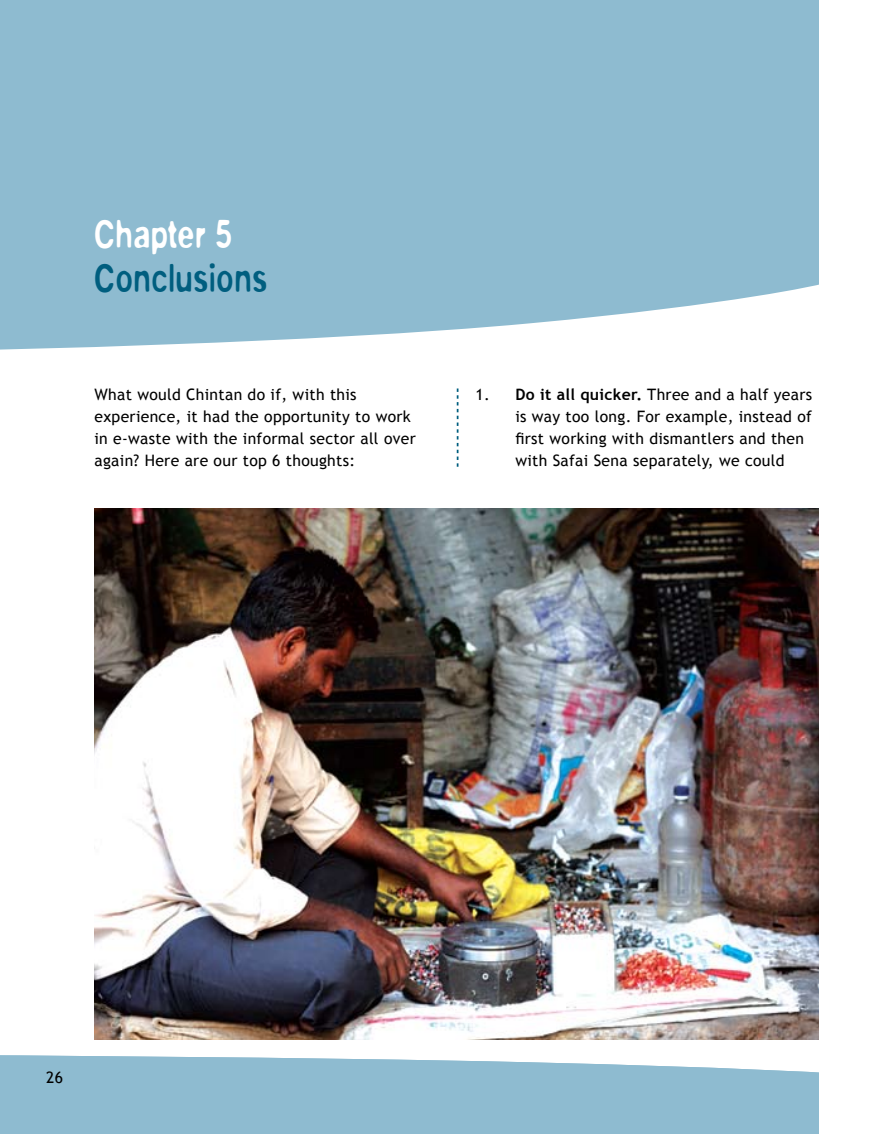
<style>
.page{position:relative;width:882px;height:1134px;background:#fff}
.page>*{position:absolute;margin:0;border:0;box-sizing:border-box;transform-origin:0 0}
.t1{font:100 36.75px "Washout";color:#005e7f}
.t2{font:100 36.75px "Washout";color:#fff}
.t3{font:15.75px/21.9px "Trebuchet MS";letter-spacing:.02em;color:#000}
.s1{font-weight:700}
</style>
<div class="page">
<svg style="left:0;top:1055px;width:819px;height:79px;background:#96c0d3"></svg>
<div style="left:0;top:0;width:819px;height:350px;background:#8ebbd0"></div>
<img style="left:94px;top:508px;width:725px;height:532px">
<svg style="left:457px;top:388px;width:1px;height:79px"></svg>
<h1 class="t2" style="left:94px;top:219px;width:141px">Chapter 5</h1>
<h1 class="t1" style="left:94px;top:263px;width:176px">Conclusions</h1>
<p class="t3" style="left:94px;top:384px;width:323px">What would Chintan do if, with this experience, it had the opportunity to work in e-waste with the informal sector all over again? Here are our top 6 thoughts:</p>
<p class="t3" style="left:515px;top:384px;width:298px;text-indent:-40px">1. <span class="s1">Do it all quicker.</span> Three and a half years is way too long. For example, instead of first working with dismantlers and then with Safai Sena separately, we could</p>
<p class="t3" style="left:46px;top:1066px;width:18px">26</p>
</div>
